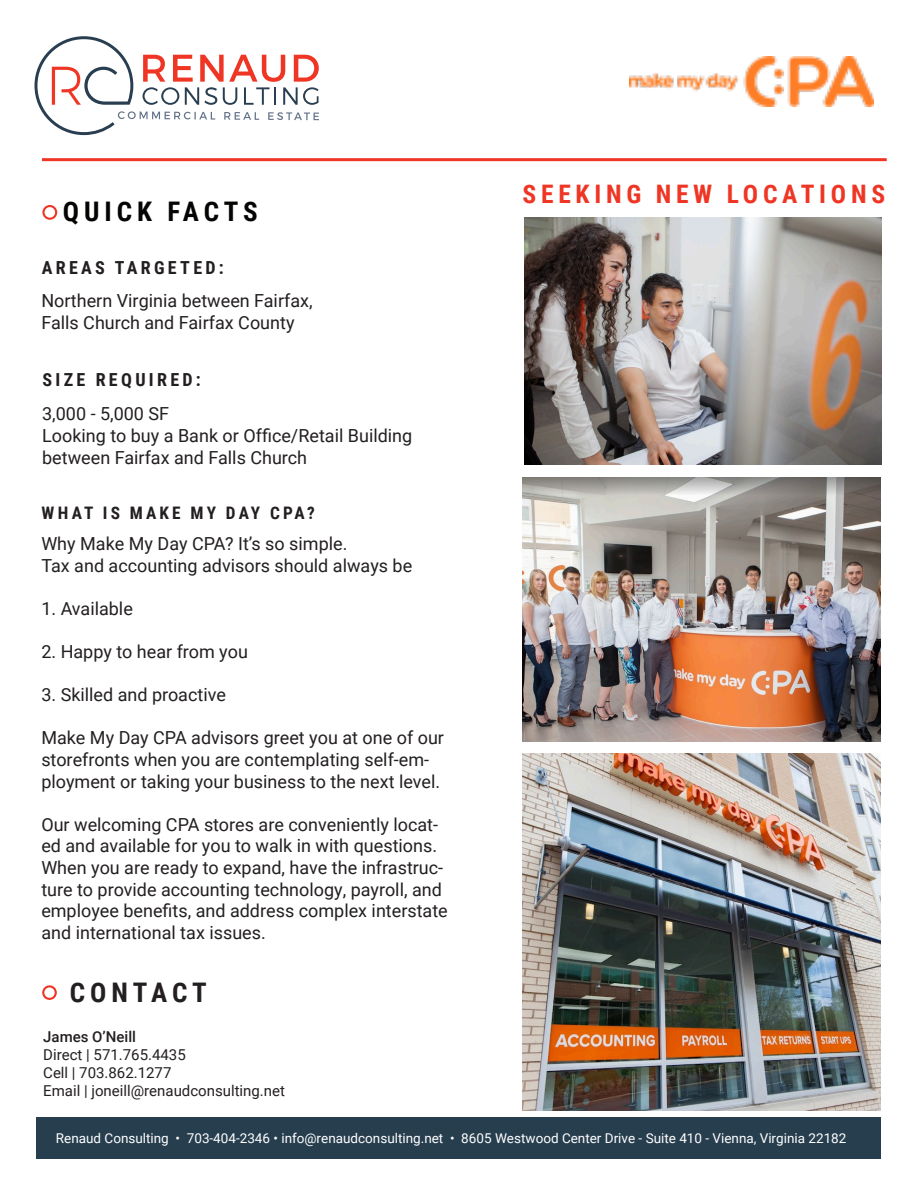
<style>
.page{position:relative;width:918px;height:1188px;background:#fff}
.page>*{position:absolute;margin:0;border:0;box-sizing:border-box;transform-origin:0 0}
.t1{font:700 27px "Roboto Condensed";letter-spacing:.185em;color:#040503}
.t2{font:700 27px "Roboto Condensed";letter-spacing:.185em;color:#231f20}
.t3{font:700 25.5px "Roboto Condensed";letter-spacing:.185em;color:#ef3524}
.t4{font:18px/21.6px "Roboto";color:#231f20}
.t5{font:700 18px "Roboto Condensed";letter-spacing:.185em;color:#231f20}
.t6{font:700 17.25px "Roboto Condensed";letter-spacing:.185em;color:#231f20}
.t7{font:15px "Roboto";color:#231f20}
.t8{font:500 15px "Roboto";color:#231f20}
.t9{font:13.5px "Roboto";color:#fff}
</style>
<div class="page">
<hr style="left:42px;top:158px;width:845px;height:3px;background:#ef3524">
<div style="left:36px;top:1117px;width:845px;height:42px;background:#273e4f"></div>
<svg style="left:34px;top:36px;width:285px;height:99px"></svg>
<div style="left:42px;top:205px;width:15px;height:15px;border:2px solid #ef3524;border-radius:50%"></div>
<img style="left:630px;top:56px;width:244px;height:51px">
<div style="left:42px;top:985px;width:15px;height:15px;border:2px solid #ef3524;border-radius:50%"></div>
<img style="left:522px;top:754px;width:358px;height:356px">
<img style="left:524px;top:218px;width:358px;height:246px">
<img style="left:522px;top:477px;width:358px;height:264px">
<p class="t1" style="left:63px;top:193px;width:197px">QUICK FACTS</p>
<p class="t5" style="left:42px;top:255px;width:184px">AREAS TARGETED:</p>
<p class="t4" style="left:41px;top:289px;width:273px">Northern Virginia between Fairfax,<br>Falls Church and Fairfax County</p>
<p class="t5" style="left:43px;top:367px;width:160px">SIZE REQUIRED:</p>
<p class="t4" style="left:42px;top:402px;width:128px">3,000 - 5,000 SF</p>
<p class="t4" style="left:42px;top:424px;width:372px">Looking to buy a Bank or Office/Retail Building between Fairfax and Falls Church</p>
<p class="t6" style="left:42px;top:501px;width:275px">WHAT IS MAKE MY DAY CPA?</p>
<p class="t4" style="left:41px;top:532px;width:308px">Why Make My Day CPA? It’s so simple.</p>
<p class="t4" style="left:41px;top:554px;width:372px">Tax and accounting advisors should always be</p>
<p class="t4" style="left:41px;top:597px;width:93px">1. Available</p>
<p class="t4" style="left:41px;top:640px;width:208px">2. Happy to hear from you</p>
<p class="t4" style="left:41px;top:683px;width:186px">3. Skilled and proactive</p>
<p class="t4" style="left:41px;top:727px;width:404px">Make My Day CPA advisors greet you at one of our storefronts when you are contemplating self-em&shy;ployment or taking your business to the next level.</p>
<p class="t4" style="left:41px;top:813px;width:398px">Our welcoming CPA stores are conveniently locat&shy;ed and available for you to walk in with questions.</p>
<p class="t4" style="left:41px;top:856px;width:408px">When you are ready to expand, have the infrastruc&shy;ture to provide accounting technology, payroll, and employee benefits, and address complex interstate and international tax issues.</p>
<p class="t2" style="left:70px;top:974px;width:139px">CONTACT</p>
<p class="t8" style="left:43px;top:1026px;width:94px">James O’Neill</p>
<p class="t7" style="left:43px;top:1044px;width:144px">Direct | 571.765.4435</p>
<p class="t7" style="left:43px;top:1062px;width:130px">Cell | 703.862.1277</p>
<p class="t7" style="left:43px;top:1080px;width:243px">Email | joneill@renaudconsulting.net</p>
<p class="t3" style="left:523px;top:176px;width:364px">SEEKING NEW LOCATIONS</p>
<p class="t9" style="left:56px;top:1128px;width:792px">Renaud Consulting • 703-404-2346 • info@renaudconsulting.net • 8605 Westwood Center Drive - Suite 410 - Vienna, Virginia 22182</p>
</div>
